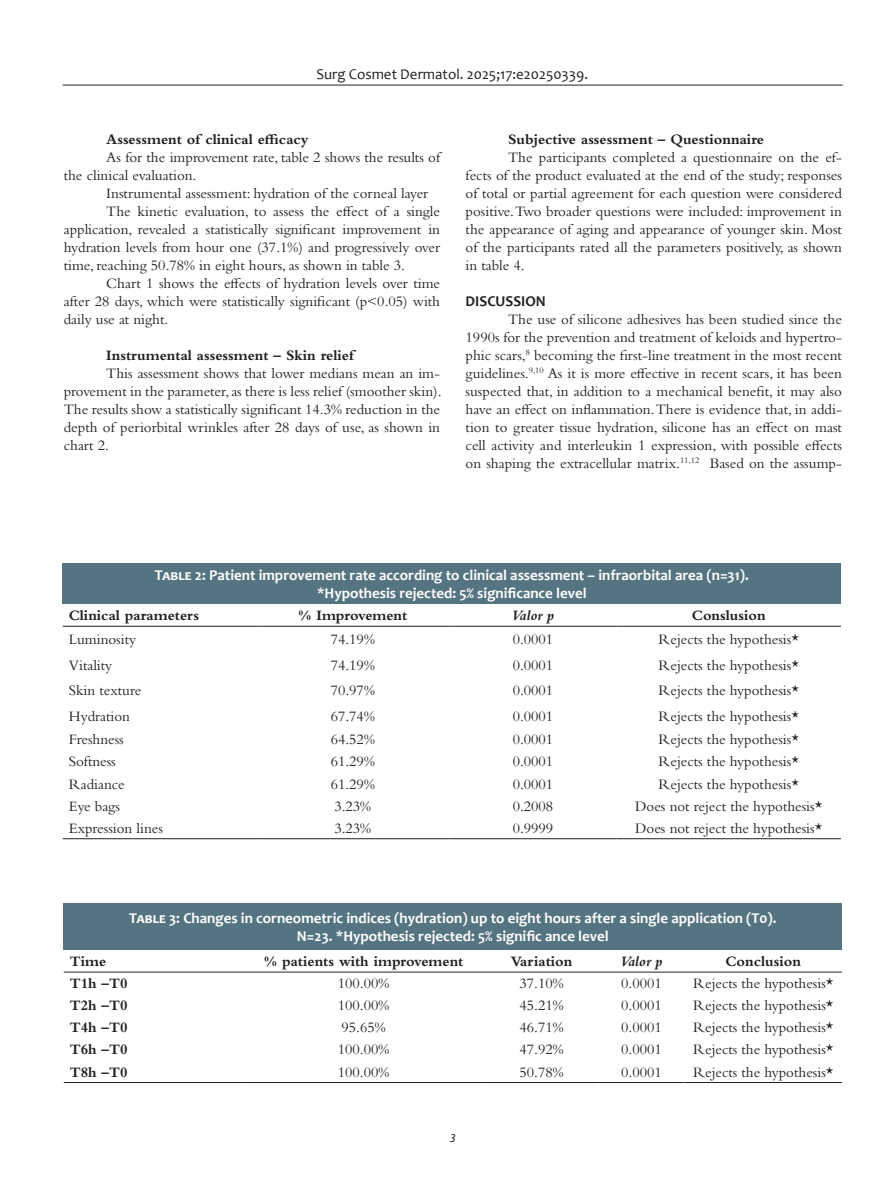
<style>
.page{position:relative;width:893px;height:1191px;background:#fff}
.page>*{position:absolute;margin:0;border:0;box-sizing:border-box;transform-origin:0 0}
.t1{font:15px/18px "Bembo Std";color:#231f20;text-align:justify}
.t2{font:700 15px/18px "Candara";color:#fff;text-align:center}
.t3{font:700 15px "Bembo Std";color:#231f20}
.t4{font:15px "Candara";color:#231f20}
.t5{font:italic 700 15px "Bembo Std";color:#231f20}
.t6{font:700 15px "Candara";color:#231f20}
.t7{font:italic 12px "Myriad Pro";color:#231f20}
</style>
<div class="page">
<hr style="left:63px;top:85px;width:780px;height:1px;background:#231f20">
<div style="left:63px;top:563px;width:778px;height:41px;background:#557482"></div>
<hr style="left:63px;top:626px;width:193px;height:1px;background:#231f20">
<hr style="left:256px;top:626px;width:193px;height:1px;background:#231f20">
<hr style="left:449px;top:626px;width:168px;height:1px;background:#231f20">
<hr style="left:617px;top:626px;width:224px;height:1px;background:#231f20">
<hr style="left:63px;top:838px;width:193px;height:1px;background:#231f20">
<hr style="left:256px;top:838px;width:193px;height:1px;background:#231f20">
<hr style="left:449px;top:838px;width:168px;height:1px;background:#231f20">
<hr style="left:617px;top:838px;width:224px;height:1px;background:#231f20">
<div style="left:64px;top:904px;width:778px;height:46px;background:#557482"></div>
<hr style="left:64px;top:1082px;width:178px;height:1px;background:#231f20">
<hr style="left:242px;top:1082px;width:243px;height:1px;background:#231f20">
<hr style="left:485px;top:1082px;width:113px;height:1px;background:#231f20">
<hr style="left:598px;top:1082px;width:87px;height:1px;background:#231f20">
<hr style="left:685px;top:1082px;width:157px;height:1px;background:#231f20">
<hr style="left:64px;top:971px;width:178px;height:1px;background:#231f20">
<hr style="left:242px;top:971px;width:243px;height:1px;background:#231f20">
<hr style="left:485px;top:971px;width:113px;height:1px;background:#231f20">
<hr style="left:598px;top:971px;width:87px;height:1px;background:#231f20">
<hr style="left:685px;top:971px;width:157px;height:1px;background:#231f20">
<p class="t4" style="left:316px;top:65px;width:273px">Surg Cosmet Dermatol. 2025;17:e20250339.</p>
<p class="t3" style="left:106px;top:131px;width:204px">Assessment of clinical efficacy</p>
<p class="t1" style="left:64px;top:148px;width:378px;text-indent:43px">As for the improvement rate, table 2 shows the results of the clinical evaluation.</p>
<p class="t1" style="left:106px;top:184px;width:323px">Instrumental assessment: hydration of the corneal layer</p>
<p class="t1" style="left:64px;top:202px;width:378px;text-indent:43px">The kinetic evaluation, to assess the effect of a single application, revealed a statistically significant improvement in hydration levels from hour one (37.1%) and progressively over time, reaching 50.78% in eight hours, as shown in table 3.</p>
<p class="t1" style="left:64px;top:274px;width:378px;text-indent:43px">Chart 1 shows the effects of hydration levels over time after 28 days, which were statistically significant (p&lt;0.05) with daily use at night.</p>
<p class="t3" style="left:106px;top:347px;width:249px">Instrumental assessment – Skin relief</p>
<p class="t1" style="left:64px;top:364px;width:379px;text-indent:43px">This assessment shows that lower medians mean an im&shy;provement in the parameter, as there is less relief (smoother skin).<br>The results show a statistically significant 14.3% reduction in the depth of periorbital wrinkles after 28 days of use, as shown in chart 2.</p>
<p class="t3" style="left:508px;top:131px;width:257px">Subjective assessment – Questionnaire</p>
<p class="t1" style="left:466px;top:148px;width:378px;text-indent:43px">The participants completed a questionnaire on the ef&shy;fects of the product evaluated at the end of the study; responses of total or partial agreement for each question were considered positive. Two broader questions were included: improvement in the appearance of aging and appearance of younger skin. Most of the participants rated all the parameters positively, as shown in table 4.</p>
<p class="t6" style="left:466px;top:292px;width:82px">DISCUSSION</p>
<p class="t1" style="left:466px;top:310px;width:378px;text-indent:43px">The use of silicone adhesives has been studied since the 1990s for the prevention and treatment of keloids and hypertro&shy;phic scars,<sup>8</sup> becoming the first-line treatment in the most recent guidelines.<sup>9,10</sup> As it is more effective in recent scars, it has been suspected that, in addition to a mechanical benefit, it may also have an effect on inflammation. There is evidence that, in addi&shy;tion to greater tissue hydration, silicone has an effect on mast cell activity and interleukin 1 expression, with possible effects on shaping the extracellular matrix.<sup>11,12</sup> Based on the assump-</p>
<p class="t2" style="left:155px;top:566px;width:595px">Table 2: Patient improvement rate according to clinical assessment – infraorbital area (n=31).</p>
<p class="t2" style="left:317px;top:584px;width:271px">*Hypothesis rejected: 5% significance level</p>
<p class="t3" style="left:69px;top:607px;width:132px">Clinical parameters</p>
<p class="t3" style="left:298px;top:607px;width:111px">% Improvement</p>
<p class="t5" style="left:512px;top:607px;width:44px">Valor p</p>
<p class="t3" style="left:692px;top:607px;width:75px">Conslusion</p>
<p class="t1" style="left:69px;top:630px;width:69px">Luminosity</p>
<p class="t1" style="left:331px;top:630px;width:46px">74.19%</p>
<p class="t1" style="left:513px;top:630px;width:42px">0.0001</p>
<p class="t1" style="left:659px;top:630px;width:142px">Rejects the hypothesis*</p>
<p class="t1" style="left:69px;top:655px;width:45px">Vitality</p>
<p class="t1" style="left:331px;top:655px;width:46px">74.19%</p>
<p class="t1" style="left:513px;top:655px;width:42px">0.0001</p>
<p class="t1" style="left:659px;top:655px;width:142px">Rejects the hypothesis*</p>
<p class="t1" style="left:69px;top:681px;width:74px">Skin texture</p>
<p class="t1" style="left:331px;top:681px;width:46px">70.97%</p>
<p class="t1" style="left:513px;top:681px;width:42px">0.0001</p>
<p class="t1" style="left:659px;top:681px;width:142px">Rejects the hypothesis*</p>
<p class="t1" style="left:69px;top:706px;width:63px">Hydration</p>
<p class="t1" style="left:331px;top:706px;width:46px">67.74%</p>
<p class="t1" style="left:513px;top:706px;width:42px">0.0001</p>
<p class="t1" style="left:659px;top:706px;width:142px">Rejects the hypothesis*</p>
<p class="t1" style="left:69px;top:730px;width:57px">Freshness</p>
<p class="t1" style="left:331px;top:730px;width:46px">64.52%</p>
<p class="t1" style="left:513px;top:730px;width:42px">0.0001</p>
<p class="t1" style="left:659px;top:730px;width:142px">Rejects the hypothesis*</p>
<p class="t1" style="left:69px;top:752px;width:49px">Softness</p>
<p class="t1" style="left:331px;top:752px;width:46px">61.29%</p>
<p class="t1" style="left:513px;top:752px;width:42px">0.0001</p>
<p class="t1" style="left:659px;top:752px;width:142px">Rejects the hypothesis*</p>
<p class="t1" style="left:69px;top:774px;width:58px">Radiance</p>
<p class="t1" style="left:331px;top:774px;width:46px">61.29%</p>
<p class="t1" style="left:513px;top:774px;width:42px">0.0001</p>
<p class="t1" style="left:659px;top:774px;width:142px">Rejects the hypothesis*</p>
<p class="t1" style="left:69px;top:796px;width:53px">Eye bags</p>
<p class="t1" style="left:334px;top:796px;width:38px">3.23%</p>
<p class="t1" style="left:513px;top:796px;width:42px">0.2008</p>
<p class="t1" style="left:635px;top:796px;width:189px">Does not reject the hypothesis*</p>
<p class="t1" style="left:69px;top:818px;width:96px">Expression lines</p>
<p class="t1" style="left:334px;top:818px;width:38px">3.23%</p>
<p class="t1" style="left:513px;top:818px;width:42px">0.9999</p>
<p class="t1" style="left:635px;top:818px;width:189px">Does not reject the hypothesis*</p>
<p class="t2" style="left:129px;top:909px;width:649px">Table 3: Changes in corneometric indices (hydration) up to eight hours after a single application (T0).<br>N=23. *Hypothesis rejected: 5% signific ance level</p>
<p class="t3" style="left:70px;top:953px;width:38px">Time</p>
<p class="t3" style="left:264px;top:953px;width:201px">% patients with improvement</p>
<p class="t3" style="left:511px;top:953px;width:63px">Variation</p>
<p class="t5" style="left:620px;top:953px;width:44px">Valor p</p>
<p class="t3" style="left:725px;top:953px;width:77px">Conclusion</p>
<p class="t3" style="left:70px;top:975px;width:59px">T1h –T0</p>
<p class="t1" style="left:338px;top:974px;width:53px">100.00%</p>
<p class="t1" style="left:520px;top:974px;width:46px">37.10%</p>
<p class="t1" style="left:621px;top:974px;width:42px">0.0001</p>
<p class="t1" style="left:693px;top:974px;width:142px">Rejects the hypothesis*</p>
<p class="t3" style="left:70px;top:997px;width:59px">T2h –T0</p>
<p class="t1" style="left:338px;top:996px;width:53px">100.00%</p>
<p class="t1" style="left:520px;top:996px;width:46px">45.21%</p>
<p class="t1" style="left:621px;top:996px;width:42px">0.0001</p>
<p class="t1" style="left:693px;top:996px;width:142px">Rejects the hypothesis*</p>
<p class="t3" style="left:70px;top:1019px;width:59px">T4h –T0</p>
<p class="t1" style="left:342px;top:1018px;width:46px">95.65%</p>
<p class="t1" style="left:520px;top:1018px;width:46px">46.71%</p>
<p class="t1" style="left:621px;top:1018px;width:42px">0.0001</p>
<p class="t1" style="left:693px;top:1018px;width:142px">Rejects the hypothesis*</p>
<p class="t3" style="left:70px;top:1041px;width:59px">T6h –T0</p>
<p class="t1" style="left:338px;top:1040px;width:53px">100.00%</p>
<p class="t1" style="left:520px;top:1040px;width:46px">47.92%</p>
<p class="t1" style="left:621px;top:1040px;width:42px">0.0001</p>
<p class="t1" style="left:693px;top:1040px;width:142px">Rejects the hypothesis*</p>
<p class="t3" style="left:70px;top:1063px;width:59px">T8h –T0</p>
<p class="t1" style="left:338px;top:1062px;width:53px">100.00%</p>
<p class="t1" style="left:520px;top:1062px;width:46px">50.78%</p>
<p class="t1" style="left:621px;top:1062px;width:42px">0.0001</p>
<p class="t1" style="left:693px;top:1062px;width:142px">Rejects the hypothesis*</p>
<p class="t7" style="left:450px;top:1130px;width:7px">3</p>
</div>
